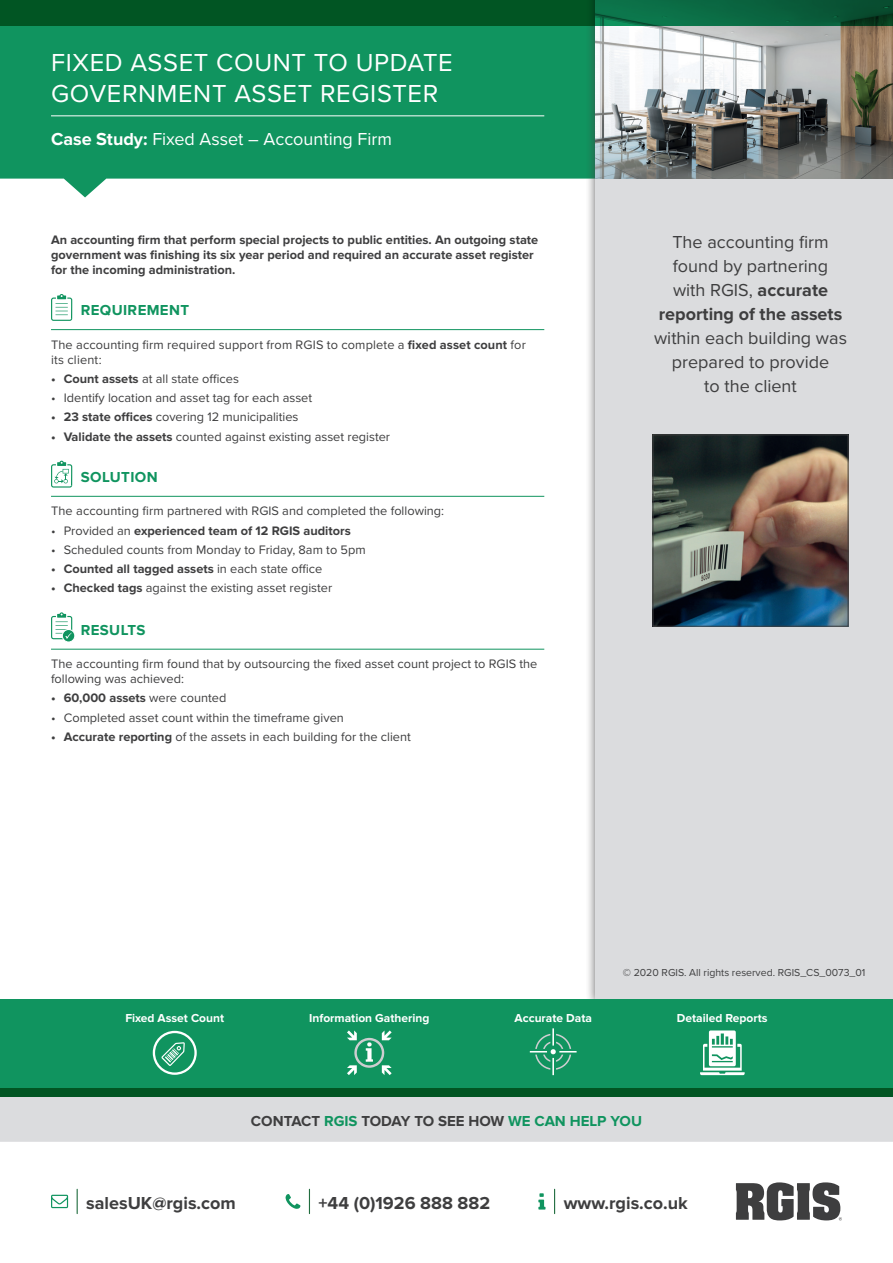
<style>
.page{position:relative;width:893px;height:1263px;background:#fff}
.page>*{position:absolute;margin:0;border:0;box-sizing:border-box;transform-origin:0 0}
.t1{font:25.5px/30.6px "Proxima Nova";letter-spacing:.025em;color:#fff}
.t2{font:18px/24px "Proxima Nova";color:#3e3e3f;text-align:center}
.t3{font:700 18px "Proxima Nova";color:#3e3e3f}
.t4{font:18px "Proxima Nova";color:#fff}
.t5{font:700 15px "Proxima Nova";color:#3e3e3f}
.t6{font:700 15px "Proxima Nova";letter-spacing:.025em;color:#10945f}
.t7{font:12.75px/15px "Proxima Nova";color:#3e3e3f}
.t8{font:700 12.75px/15px "Proxima Nova";color:#3e3e3f}
.t9{font:700 12px "Proxima Nova";color:#fff}
.t10{font:10.5px "Proxima Nova";color:#3e3e3f}
.s1{font-weight:700}
.s2{font-weight:400}
.s3{color:#10945f}
</style>
<div class="page">
<svg style="left:554px;top:1189px;width:1px;height:24px"></svg>
<svg style="left:538px;top:1193px;width:7px;height:16px"></svg>
<svg style="left:77px;top:1189px;width:1px;height:24px"></svg>
<svg style="left:51px;top:1195px;width:17px;height:13px"></svg>
<svg style="left:309px;top:1189px;width:1px;height:24px"></svg>
<svg style="left:286px;top:1194px;width:14px;height:15px"></svg>
<svg style="left:736px;top:1182px;width:106px;height:38px"></svg>
<svg style="left:0;top:26px;width:585px;height:171px;background:#299f70"></svg>
<hr style="left:51px;top:116px;width:493px;height:1px;background:#fff">
<hr style="left:51px;top:329px;width:493px;height:1px;background:#10945f">
<hr style="left:51px;top:496px;width:493px;height:1px;background:#10945f">
<hr style="left:51px;top:649px;width:493px;height:1px;background:#10945f">
<svg style="left:51px;top:294px;width:22px;height:27px"></svg>
<svg style="left:51px;top:461px;width:22px;height:27px"></svg>
<svg style="left:51px;top:612px;width:24px;height:30px"></svg>
<div style="left:585px;top:0;width:308px;height:1010px;background:#3e3e3f;opacity:.75"></div>
<div style="left:595px;top:0;width:298px;height:1001px;background:#dbdcde"></div>
<img style="left:655px;top:437px;width:191px;height:187px">
<div style="left:653px;top:435px;width:195px;height:191px;border:1px solid #3e3e3f"></div>
<img style="left:595px;top:26px;width:298px;height:153px">
<svg style="left:0;top:0;width:893px;height:26px;background:#04592c"></svg>
<div style="left:0;top:1097px;width:893px;height:45px;background:#dbdcde"></div>
<div style="left:0;top:999px;width:893px;height:98px;background:#10945f"></div>
<div style="left:0;top:1089px;width:893px;height:8px;background:#015523"></div>
<svg style="left:530px;top:1028px;width:47px;height:47px"></svg>
<svg style="left:700px;top:1030px;width:45px;height:45px"></svg>
<svg style="left:161px;top:1042px;width:24px;height:24px"></svg>
<div style="left:153px;top:1031px;width:44px;height:44px;border:2px solid #fff;border-radius:50%"></div>
<svg style="left:347px;top:1030px;width:45px;height:45px"></svg>
<h1 class="t1" style="left:51px;top:46px;width:403px">FIXED ASSET COUNT TO UPDATE<br>GOVERNMENT ASSET REGISTER</h1>
<h2 class="t4" style="left:51px;top:125px;width:343px"><span class="s1">Case Study:</span> Fixed Asset – Accounting Firm</h2>
<p class="t8" style="left:51px;top:233px;width:489px">An accounting firm that perform special projects to public entities. An outgoing state government was finishing its six year period and required an accurate asset register for the incoming administration.</p>
<p class="t6" style="left:81px;top:301px;width:110px">REQUIREMENT</p>
<p class="t7" style="left:51px;top:336px;width:476px">The accounting firm required support from RGIS to complete a <span class="s1">fixed asset count</span> for its client:</p>
<p class="t7" style="left:51px;top:371px;width:189px"><span class="s1">• Count assets</span> at all state offices</p>
<p class="t7" style="left:51px;top:390px;width:263px">• Identify location and asset tag for each asset</p>
<p class="t7" style="left:51px;top:409px;width:249px"><span class="s1">• 23 state offices</span> covering 12 municipalities</p>
<p class="t7" style="left:51px;top:428px;width:341px"><span class="s1">• Validate the assets</span> counted against existing asset register</p>
<p class="t6" style="left:81px;top:468px;width:78px">SOLUTION</p>
<p class="t7" style="left:51px;top:503px;width:395px">The accounting firm partnered with RGIS and completed the following:</p>
<p class="t8" style="left:51px;top:523px;width:301px"><span class="s2">• Provided an</span> experienced team of 12 RGIS auditors</p>
<p class="t7" style="left:51px;top:541px;width:316px">• Scheduled counts from Monday to Friday, 8am to 5pm</p>
<p class="t8" style="left:51px;top:562px;width:273px">• Counted all tagged assets <span class="s2">in each state office</span></p>
<p class="t7" style="left:51px;top:580px;width:283px"><span class="s1">• Checked tags</span> against the existing asset register</p>
<p class="t6" style="left:81px;top:621px;width:66px">RESULTS</p>
<p class="t7" style="left:51px;top:656px;width:488px">The accounting firm found that by outsourcing the fixed asset count project to RGIS the following was achieved:</p>
<p class="t8" style="left:51px;top:691px;width:177px">• 60,000 assets <span class="s2">were counted</span></p>
<p class="t7" style="left:51px;top:709px;width:294px">• Completed asset count within the timeframe given</p>
<p class="t7" style="left:51px;top:729px;width:361px"><span class="s1">• Accurate reporting</span> of the assets in each building for the client</p>
<h2 class="t2" style="left:659px;top:229px;width:185px">The accounting firm found by partnering with RGIS, <span class="s1">accurate reporting of the assets</span></h2>
<h2 class="t2" style="left:654px;top:325px;width:194px">within each building was prepared to provide<br>to the client</h2>
<p class="t10" style="left:623px;top:964px;width:244px">© 2020 RGIS. All rights reserved. RGIS_CS_0073_01</p>
<p class="t9" style="left:125px;top:1011px;width:100px">Fixed Asset Count</p>
<p class="t9" style="left:309px;top:1011px;width:122px">Information Gathering</p>
<p class="t9" style="left:514px;top:1011px;width:79px">Accurate Data</p>
<p class="t9" style="left:677px;top:1011px;width:92px">Detailed Reports</p>
<p class="t5" style="left:251px;top:1112px;width:393px">CONTACT <span class="s3">RGIS</span> TODAY TO SEE HOW <span class="s3">WE CAN HELP YOU</span></p>
<h2 class="t3" style="left:86px;top:1192px;width:151px">salesUK@rgis.com</h2>
<h2 class="t3" style="left:319px;top:1192px;width:173px">+44 (0)1926 888 882</h2>
<h2 class="t3" style="left:564px;top:1192px;width:126px">www.rgis.co.uk</h2>
</div>
